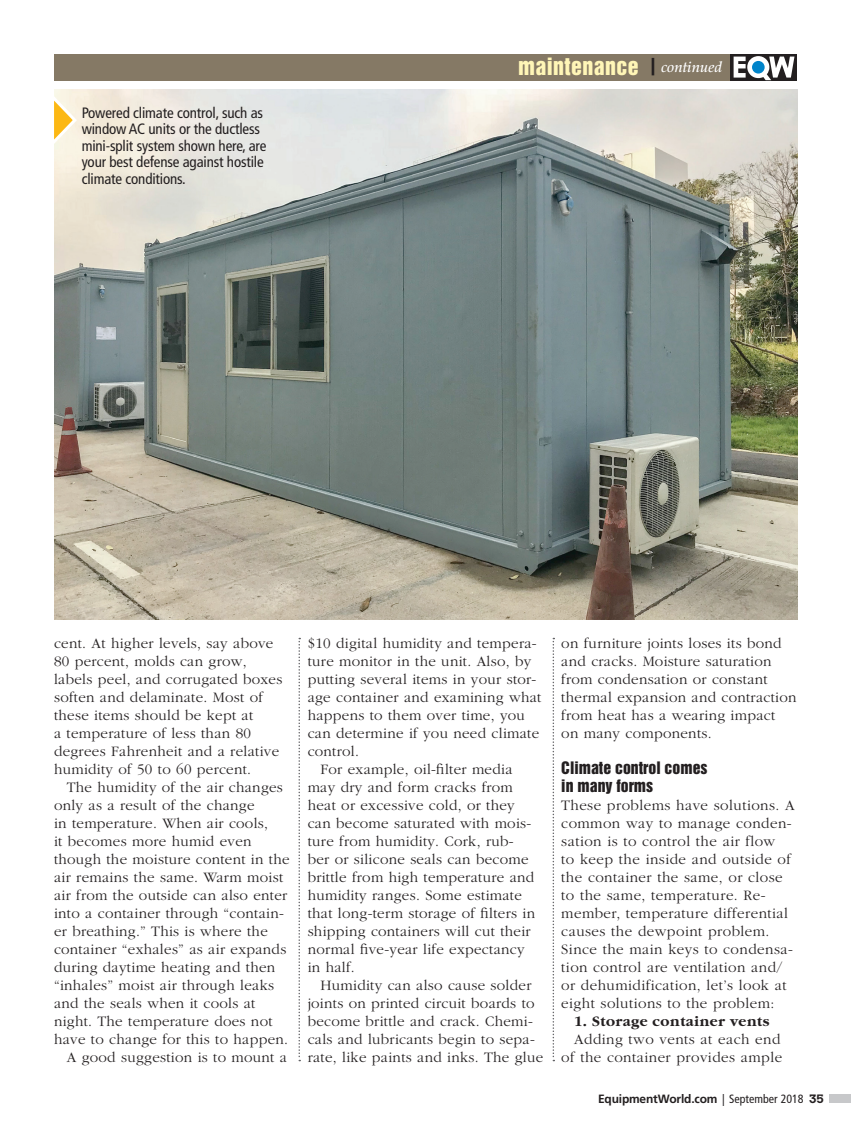
<style>
.page{position:relative;width:851px;height:1134px;background:#fff}
.page>*{position:absolute;margin:0;border:0;box-sizing:border-box;transform-origin:0 0}
.t1{font:21.9px "Helvetica Inserat";letter-spacing:.02em;color:#fff6b7}
.EW_Body_subhead{font:15.75px "Helvetica Inserat";color:#231f20}
.EW_Body{font:300 15px/18px "Garamond";letter-spacing:.02em;color:#231f20}
.EW_Sidebar_body{font:condensed 15px/16.5px "Frutiger";letter-spacing:-.01em;color:#231f20}
.EW_Body-2{font:700 15px "Garamond";letter-spacing:.03em;color:#231f20}
.t2{font:700 12px "Frutiger";letter-spacing:-.015em;color:#231f20}
.t3{font:700 12px "Calvert";color:#231f20}
.s1{font-family:"American Typewriter";font-weight:400}
.s2{font-weight:400;font-stretch:condensed}
</style>
<div class="page">
<div style="left:829px;top:1094px;width:21px;height:9px;background:#c7c8ca"></div>
<svg style="left:298px;top:638px;width:2px;height:423px"></svg>
<svg style="left:552px;top:638px;width:2px;height:423px"></svg>
<div style="left:54px;top:54px;width:684px;height:26px;background:#857965"></div>
<div style="left:730px;top:54px;width:66px;height:26px;background:#231f20"></div>
<svg style="left:733px;top:56px;width:61px;height:24px"></svg>
<div style="left:752px;top:61px;width:12px;height:13px;background:#0084ca;border-radius:50%"></div>
<img style="left:54px;top:90px;width:743px;height:529px">
<svg style="left:54px;top:89px;width:25px;height:62px;background:#fae6b5"></svg>
<p class="EW_Sidebar_body" style="left:82px;top:104px;width:186px">Powered climate control, such as window AC units or the ductless mini-split system shown here, are your best defense against hostile climate conditions.</p>
<p class="t1" style="left:518px;top:54px;width:206px">maintenance <sup>|</sup> <sup>continued</sup></p>
<p class="EW_Body" style="left:54px;top:635px;width:230px">cent. At higher levels, say above<br>80 percent, molds can grow, labels peel, and corrugated boxes soften and delaminate. Most of these items should be kept at<br>a temperature of less than 80 degrees Fahrenheit and a relative humidity of 50 to 60 percent.</p>
<p class="EW_Body" style="left:54px;top:779px;width:237px;text-indent:13px">The humidity of the air changes only as a result of the change<br>in temperature. When air cools,<br>it becomes more humid even though the moisture content in the air remains the same. Warm moist air from the outside can also enter into a container through “contain&shy;er breathing.” This is where the container “exhales” as air expands during daytime heating and then “inhales” moist air through leaks and the seals when it cools at night. The temperature does not have to change for this to happen.</p>
<p class="EW_Body" style="left:67px;top:1049px;width:222px">A good suggestion is to mount a</p>
<p class="EW_Body" style="left:308px;top:635px;width:235px">$10 digital humidity and tempera&shy;ture monitor in the unit. Also, by putting several items in your stor&shy;age container and examining what happens to them over time, you can determine if you need climate control.</p>
<p class="EW_Body" style="left:308px;top:761px;width:229px;text-indent:13px">For example, oil-filter media may dry and form cracks from heat or excessive cold, or they can become saturated with mois&shy;ture from humidity. Cork, rub&shy;ber or silicone seals can become brittle from high temperature and humidity ranges. Some estimate that long-term storage of filters in shipping containers will cut their normal five-year life expectancy in half.</p>
<p class="EW_Body" style="left:308px;top:977px;width:237px;text-indent:13px">Humidity can also cause solder joints on printed circuit boards to become brittle and crack. Chemi&shy;cals and lubricants begin to sepa&shy;rate, like paints and inks. The glue</p>
<p class="EW_Body" style="left:561px;top:635px;width:237px">on furniture joints loses its bond and cracks. Moisture saturation from condensation or constant thermal expansion and contraction from heat has a wearing impact<br>on many components.</p>
<p class="EW_Body_subhead" style="left:561px;top:758px;width:148px">Climate control comes</p>
<p class="EW_Body_subhead" style="left:561px;top:776px;width:93px">in many forms</p>
<p class="EW_Body" style="left:561px;top:797px;width:235px">These problems have solutions. A common way to manage conden&shy;sation is to control the air flow<br>to keep the inside and outside of the container the same, or close to the same, temperature. Re&shy;member, temperature differential causes the dewpoint problem.<br>Since the main keys to condensa&shy;tion control are ventilation and/ or dehumidification, let’s look at eight solutions to the problem:</p>
<p class="EW_Body-2" style="left:574px;top:1013px;width:197px">1. Storage container vents</p>
<p class="EW_Body" style="left:561px;top:1031px;width:222px;text-align:right">Adding two vents at each end of the container provides ample</p>
<p class="t2" style="left:598px;top:1092px;width:207px">EquipmentWorld.com <span class="s1">|</span> <span class="s2">September 2018</span></p>
<p class="t3" style="left:809px;top:1091px;width:16px">35</p>
</div>
